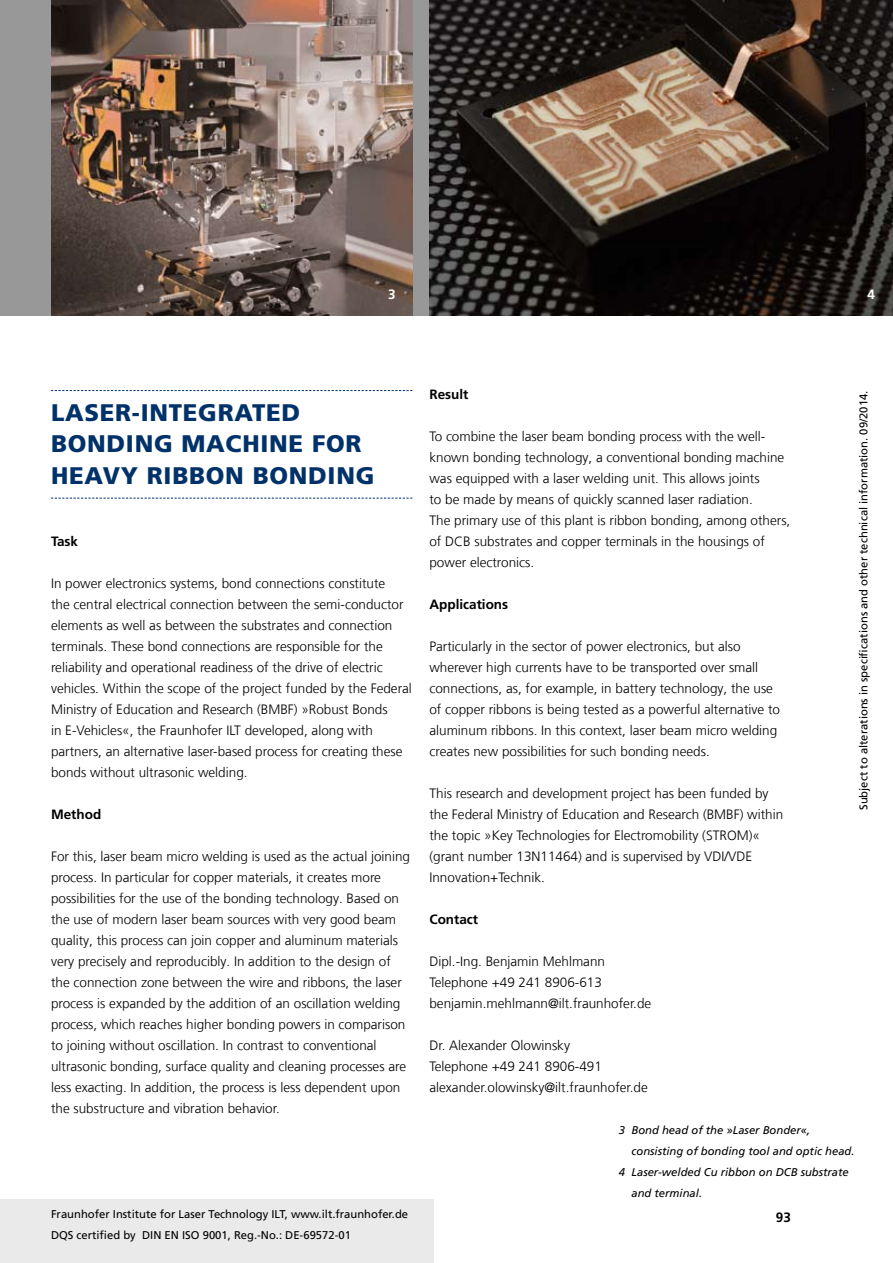
<style>
.page{position:relative;width:893px;height:1263px;background:#fff}
.page>*{position:absolute;margin:0;border:0;box-sizing:border-box;transform-origin:0 0}
.t1{font:900 24px/31.5px "Frutiger LT Com";letter-spacing:.03em;color:#003269}
.t2{font:300 13.5px/21px "Frutiger LT Com";color:#000}
.t3{font:700 13.5px "Frutiger LT Com";color:#000}
.t4{font:700 13.5px "Frutiger LT Com";color:#fff}
.t5{font:11.25px/21px "Frutiger LT Com";color:#000}
.t6{font:italic 11.25px "Frutiger LT Com";color:#000}
</style>
<div class="page">
<div style="left:0;top:1199px;width:434px;height:64px;background:#eaeaea"></div>
<div style="left:0;top:0;width:893px;height:315px;background:#989898"></div>
<img style="left:51px;top:0;width:361px;height:315px">
<img style="left:429px;top:0;width:464px;height:315px">
<svg style="left:51px;top:390px;width:361px;height:1px"></svg>
<svg style="left:51px;top:498px;width:361px;height:1px"></svg>
<p class="t4" style="left:388px;top:286px;width:9px">3</p>
<p class="t4" style="left:867px;top:286px;width:9px">4</p>
<h1 class="t1" style="left:51px;top:397px;width:312px">LASER-INTEGRATED<br>BONDING MACHI NE FOR<br>HEAVY RIBB</h1>
<h1 class="t1" style="left:206px;top:460px;width:170px">ON BONDING</h1>
<p class="t3" style="left:51px;top:534px;width:29px">Task</p>
<p class="t2" style="left:51px;top:573px;width:362px">In power electronics systems, bond connections constitute<br>the central electrical connection between the semi-conductor elements as well as between the substrates and connection terminals. These bond connections are responsible for the reliability and operational readiness of the drive of electric vehicles. Within the scope of the project funded by the Federal Ministry of Education and Research (BMBF) »Robust Bonds<br>in E-Vehicles«, the Fraunhofer ILT developed, along with partners, an alternative laser-based process for creating these bonds without ultrasonic welding.</p>
<p class="t3" style="left:51px;top:807px;width:52px">Method</p>
<p class="t2" style="left:51px;top:846px;width:361px">For this, laser beam micro welding is used as the actual joining process. In particular for copper materials, it creates more possibilities for the use of the bonding technology. Based on the use of modern laser beam sources with very good beam quality, this process can join copper and aluminum materials very precisely and reproducibly. In addition to the design of the connection zone between the wire and ribbons, the laser process is expanded by the addition of an oscillation welding process, which reaches higher bonding powers in comparison to joining without oscillation. In contrast to conventional ultrasonic bonding, surface quality and cleaning processes are less exacting. In addition, the process is less dependent upon the substructure and vibration behavior.</p>
<p class="t5" style="left:51px;top:1204px;width:359px">Fraunhofer Institute for Laser Technology ILT, www.ilt.fraunhofer.de<br>DQS certified by DIN EN ISO 9001, Reg.-No.: DE-69572-01</p>
<p class="t3" style="left:429px;top:386px;width:41px">Result</p>
<p class="t2" style="left:429px;top:426px;width:362px">To combine the laser beam bonding process with the well&shy;known bonding technology, a conventional bonding machine was equipped with a laser welding unit. This allows joints<br>to be made by means of quickly scanned laser radiation.<br>The primary use of this plant is ribbon bonding, among others, of DCB substrates and copper terminals in the housings of power electronics.</p>
<p class="t3" style="left:429px;top:596px;width:80px">Applications</p>
<p class="t2" style="left:429px;top:636px;width:352px">Particularly in the sector of power electronics, but also wherever high currents have to be transported over small connections, as, for example, in battery technology, the use of copper ribbons is being tested as a powerful alternative to aluminum ribbons. In this context, laser beam micro welding creates new possibilities for such bonding needs.</p>
<p class="t2" style="left:429px;top:783px;width:355px">This research and development project has been funded by the Federal Ministry of Education and Research (BMBF) within the topic »Key Technologies for Electromobility (STROM)« (grant number 13N11464) and is supervised by VDI/VDE Innovation+Technik.</p>
<p class="t3" style="left:429px;top:911px;width:50px">Contact</p>
<p class="t2" style="left:429px;top:951px;width:223px">Dipl.-Ing. Benjamin Mehlmann<br>Telephone +49 241 8906-613 benjamin.mehlmann@ilt.fraunhofer.de</p>
<p class="t2" style="left:429px;top:1035px;width:220px">Dr. Alexander Olowinsky<br>Telephone +49 241 8906-491 alexander.olowinsky@ilt.fraunhofer.de</p>
<p class="t5" style="left:853px;top:810px;width:421px;rotate:-90deg">Subject to alterations in specifications and other technical information. 09/2014.</p>
<p class="t6" style="left:619px;top:1124px;width:193px">3 Bond head of the »Laser Bonder«,</p>
<p class="t6" style="left:631px;top:1145px;width:225px">consisting of bonding tool and optic head.</p>
<p class="t6" style="left:619px;top:1166px;width:232px">4 Laser-welded Cu ribbon on DCB substrate</p>
<p class="t6" style="left:631px;top:1187px;width:72px">and terminal.</p>
<p class="t3" style="left:776px;top:1209px;width:17px">93</p>
</div>
